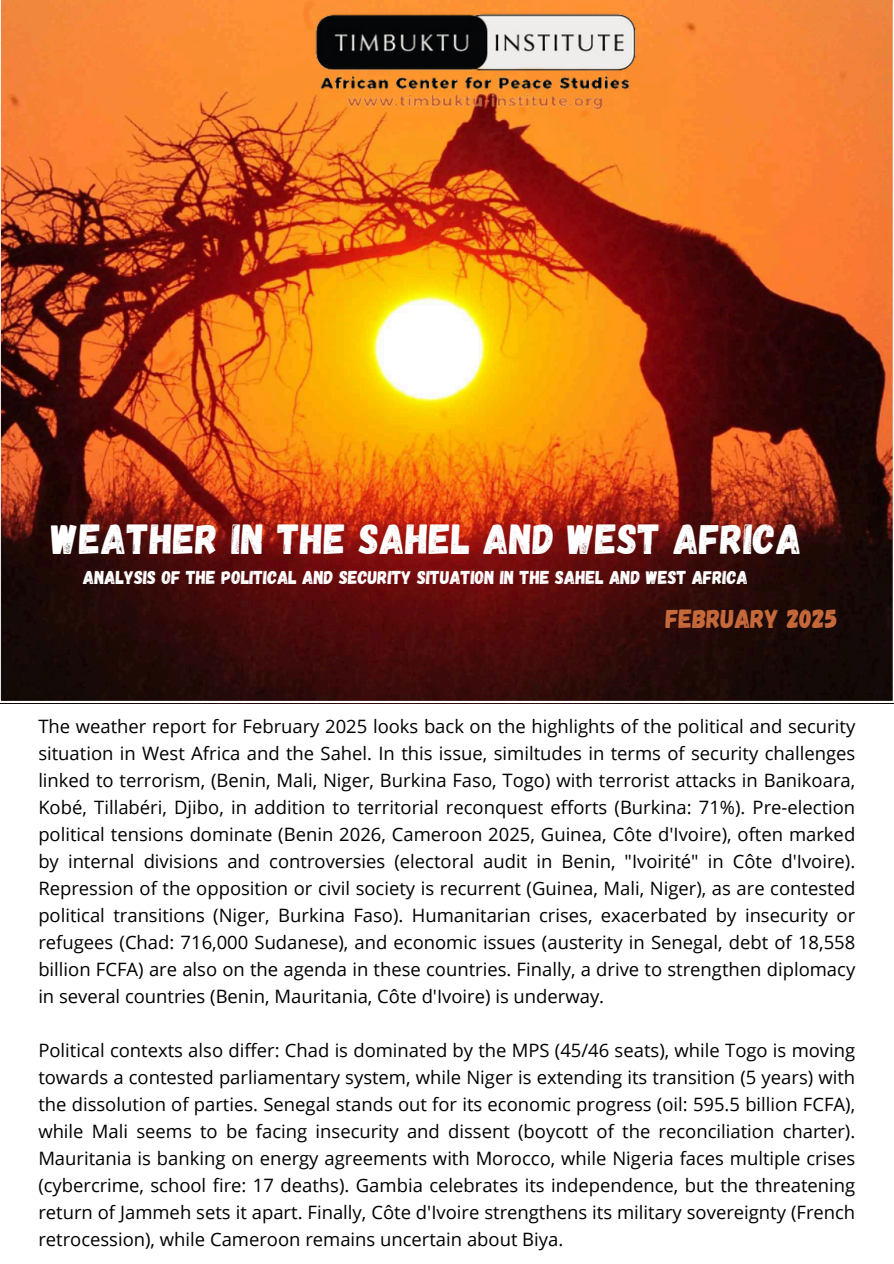
<style>
.page{position:relative;width:894px;height:1264px;background:#fff}
.page>*{position:absolute;margin:0;border:0;box-sizing:border-box;transform-origin:0 0}
.t1{font:42px "Gagalin";letter-spacing:.01em;color:#fff}
.t2{font:26.25px "Gagalin";color:#c76a3b}
.t3{font:18.6px "Gagalin";color:#fff}
.t4{font:18.45px/27px "Open Sans";color:#000;text-align:justify}
</style>
<div class="page">
<img style="left:0;top:0;width:893px;height:701px">
<img style="left:293px;top:0;width:356px;height:118px">
<p class="t1" style="left:52px;top:511px;width:751px">WEATHER IN THE SAHEL AND WEST AFRICA</p>
<p class="t3" style="left:83px;top:565px;width:666px">ANALYSIS OF THE POLITICAL AND SECURITY SITUATION IN THE SAHEL AND WEST AFRICA</p>
<h1 class="t2" style="left:665px;top:601px;width:173px">FEBRUARY 2025</h1>
<h2 class="t4" style="left:38px;top:712px;width:818px">The weather report for February 2025 looks back on the highlights of the political and security situation in West Africa and the Sahel. In this issue, similtudes in terms of security challenges linked to terrorism, (Benin, Mali, Niger, Burkina Faso, Togo) with terrorist attacks in Banikoara, Kobé, Tillabéri, Djibo, in addition to territorial reconquest efforts (Burkina: 71%). Pre-election political tensions dominate (Benin 2026, Cameroon 2025, Guinea, Côte d'Ivoire), often marked by internal divisions and controversies (electoral audit in Benin, "Ivoirité" in Côte d'Ivoire).<br>Repression of the opposition or civil society is recurrent (Guinea, Mali, Niger), as are contested political transitions (Niger, Burkina Faso). Humanitarian crises, exacerbated by insecurity or refugees (Chad: 716,000 Sudanese), and economic issues (austerity in Senegal, debt of 18,558 billion FCFA) are also on the agenda in these countries. Finally, a drive to strengthen diplomacy in several countries (Benin, Mauritania, Côte d'Ivoire) is underway.</h2>
<p class="t4" style="left:38px;top:1036px;width:818px">Political contexts also differ: Chad is dominated by the MPS (45/46 seats), while Togo is moving towards a contested parliamentary system, while Niger is extending its transition (5 years) with the dissolution of parties. Senegal stands out for its economic progress (oil: 595.5 billion FCFA), while Mali seems to be facing insecurity and dissent (boycott of the reconciliation charter).<br>Mauritania is banking on energy agreements with Morocco, while Nigeria faces multiple crises (cybercrime, school fire: 17 deaths). Gambia celebrates its independence, but the threatening return of Jammeh sets it apart. Finally, Côte d'Ivoire strengthens its military sovereignty (French retrocession), while Cameroon remains uncertain about Biya.</p>
</div>
